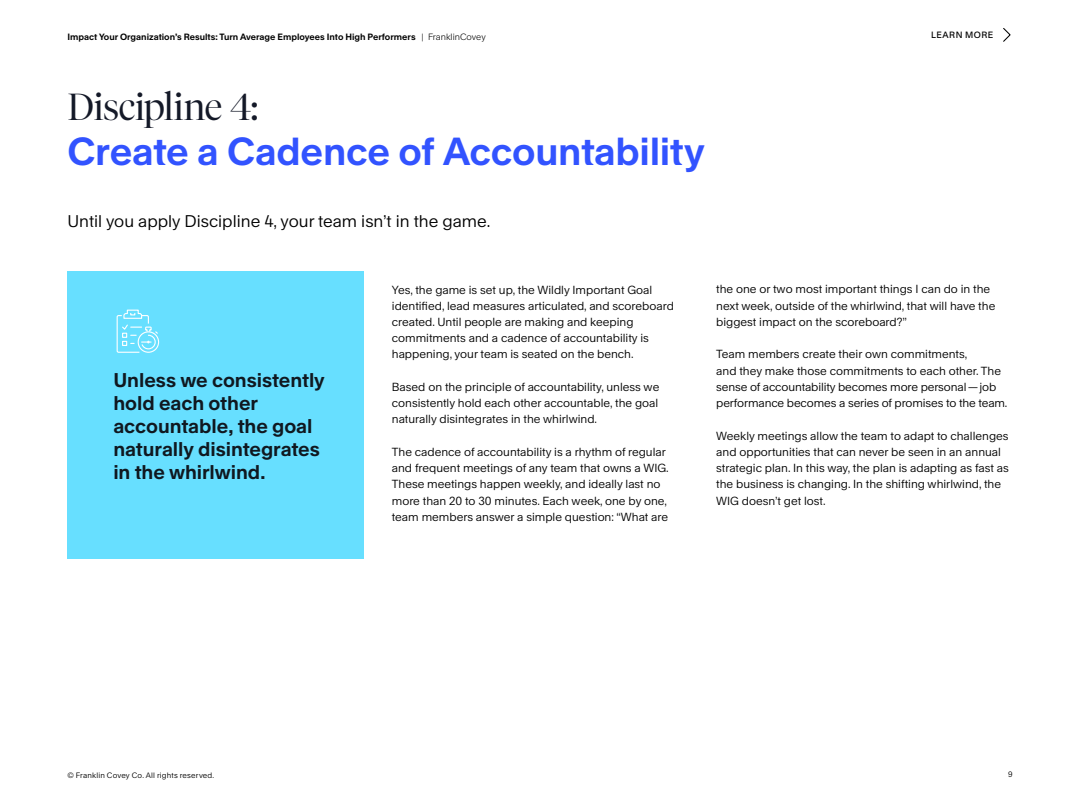
<style>
.page{position:relative;width:1080px;height:810px;background:#fff}
.page>*{position:absolute;margin:0;border:0;box-sizing:border-box;transform-origin:0 0}
.t1{font:700 37.5px "Rand";letter-spacing:-.01em;color:#3253ff}
.t2{font:300 37.5px "Tiempos Fine";letter-spacing:-.01em;color:#141928}
.t3{font:700 19.12px/22.9px "Rand";letter-spacing:-.005em;color:#101820}
.t4{font:16.25px "Rand";color:#000}
.t5{font:11.25px/16.2px "Rand";color:#000}
.t6{font:700 8.75px "Rand";color:#000}
.t7{font:500 8.75px "Rand";letter-spacing:.055em;color:#000}
.t8{font:7.5px "Rand";letter-spacing:.02em;color:#000}
.s1{font-weight:300}
</style>
<div class="page">
<div style="left:68px;top:271px;width:296px;height:288px;background:#67dfff"></div>
<svg style="left:117px;top:310px;width:42px;height:43px"></svg>
<svg style="left:1003px;top:28px;width:8px;height:14px"></svg>
<p class="t6" style="left:68px;top:30px;width:420px">Impact Your Organization’s Results: Turn Average Employees Into High Performers <span class="s1">| FranklinCovey</span></p>
<p class="t7" style="left:931px;top:28px;width:64px">LEARN MORE</p>
<h1 class="t2" style="left:68px;top:84px;width:192px">Discipline 4:</h1>
<h1 class="t1" style="left:68px;top:121px;width:639px">Create a Cadence of Accountability</h1>
<h3 class="t4" style="left:68px;top:208px;width:425px">Until you apply Discipline 4, your team isn’t in the game.</h3>
<h2 class="t3" style="left:113px;top:367px;width:213px">Unless we consistently hold each other accountable, the goal naturally disintegrates in the whirlwind.</h2>
<p class="t5" style="left:392px;top:280px;width:284px">Yes, the game is set up, the Wildly Important Goal identified, lead measures articulated, and scoreboard created. Until people are making and keeping commitments and a cadence of accountability is happening, your team is seated on the bench.</p>
<p class="t5" style="left:392px;top:378px;width:269px;text-align:justify">Based on the principle of accountability, unless we consistently hold each other accountable, the goal naturally disintegrates in the whirlwind.</p>
<p class="t5" style="left:392px;top:443px;width:278px">The cadence of accountability is a rhythm of regular and frequent meetings of any team that owns a WIG.<br>These meetings happen weekly, and ideally last no more than 20 to 30 minutes. Each week, one by one, team members answer a simple question: “What are</p>
<p class="t5" style="left:716px;top:280px;width:281px">the one or two most important things I can do in the next week, outside of the whirlwind, that will have the biggest impact on the scoreboard?”</p>
<p class="t5" style="left:716px;top:345px;width:293px">Team members create their own commitments,<br>and they make those commitments to each other. The sense of accountability becomes more personal — job performance becomes a series of promises to the team.</p>
<p class="t5" style="left:716px;top:426px;width:294px">Weekly meetings allow the team to adapt to challenges and opportunities that can never be seen in an annual strategic plan. In this way, the plan is adapting as fast as the business is changing. In the shifting whirlwind, the WIG doesn’t get lost.</p>
<p class="t8" style="left:68px;top:769px;width:148px">© Franklin Covey Co. All rights reserved.</p>
<p class="t8" style="left:1008px;top:768px;width:6px">9</p>
</div>
